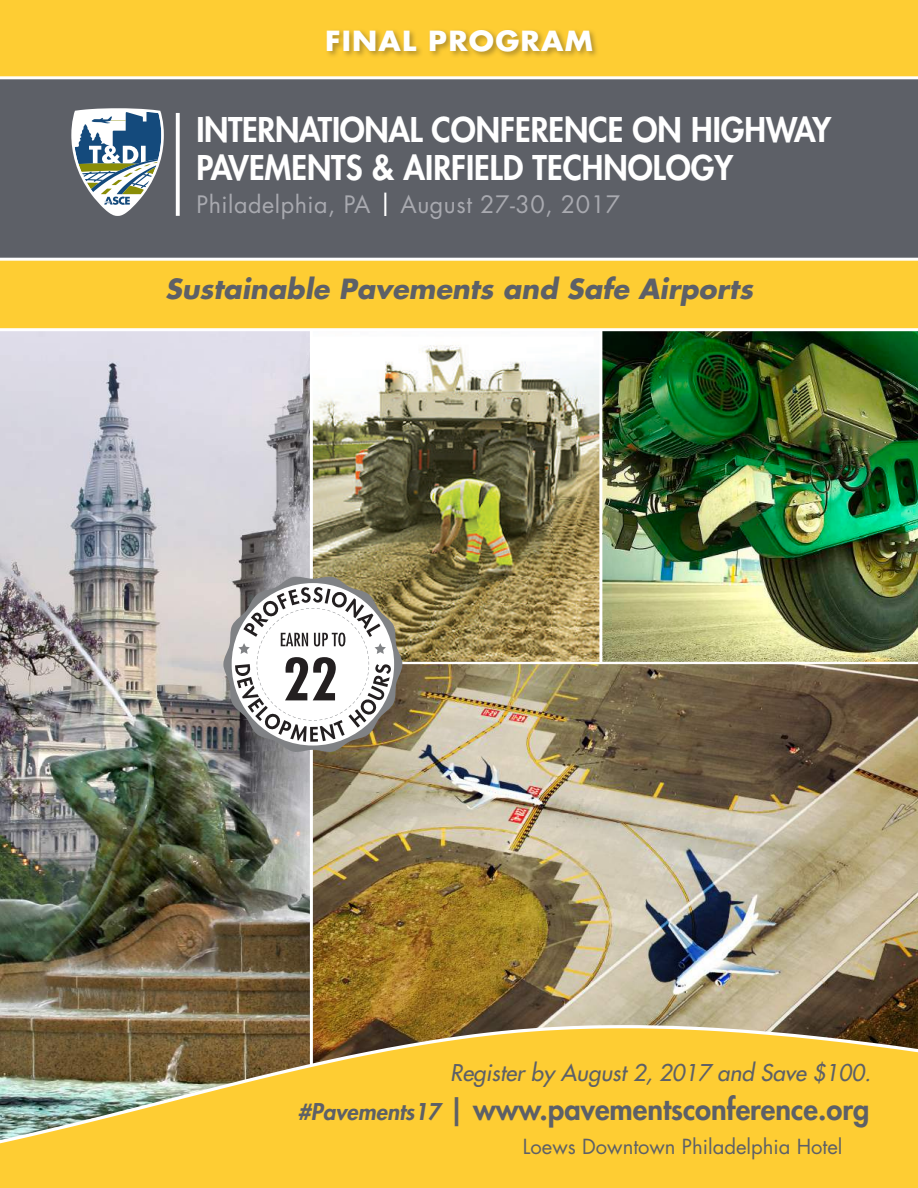
<style>
.page{position:relative;width:918px;height:1188px;background:#fff}
.page>*{position:absolute;margin:0;border:0;box-sizing:border-box;transform-origin:0 0}
.t1{font:700 condensed 56.4px "Futura Std";color:#231f20}
.t2{font:800 33.15px/38px "Futura Std";color:#fff;scale:.96 1}
.t3{font:800 29.1px "Futura Std";color:#5d6067}
.t4{font:italic 700 27.15px "Futura Std";color:#5d6067}
.t5{font:700 27px "Futura Std";letter-spacing:.04em;color:#fff;scale:1.06 1}
.t6{font:23.4px "Futura Std";letter-spacing:.025em;color:#a9aab0}
.t7{font:italic 500 22.5px "Futura Std";color:#5d6067}
.t8{font:20.25px "Futura Std";color:#5d6067}
.s1{font-weight:500;color:#fff}
.s2{font-style:italic;font-size:22.5px}
</style>
<div class="page">
<img style="left:313px;top:345px;width:286px;height:317px">
<img style="left:599px;top:331px;width:319px;height:331px">
<img style="left:313px;top:662px;width:605px;height:361px">
<img style="left:0;top:331px;width:313px;height:692px">
<div style="left:0;top:0;width:918px;height:81px;background:#fecd33"></div>
<div style="left:0;top:76px;width:918px;height:182px;background:#5d6067"></div>
<div style="left:0;top:260px;width:918px;height:69px;background:#fecd33"></div>
<div style="left:325px;top:28px;width:275px;height:31px;background:#231f20;opacity:.35"></div>
<svg style="left:223px;top:577px;width:179px;height:175px"></svg>
<svg style="left:0;top:1023px;width:918px;height:165px;background:#e1b83c"></svg>
<svg style="left:71px;top:108px;width:93px;height:108px"></svg>
<svg style="left:176px;top:113px;width:4px;height:103px"></svg>
<p class="t5" style="left:325px;top:23px;width:254px">FINAL PROGRAM</p>
<p class="t2" style="left:196px;top:111px;width:663px">INTERNATIONAL CONFERENCE ON HIGHWAY<br>PAVEMENTS &amp; AIRFIELD TECHNOLOGY</p>
<p class="t6" style="left:196px;top:189px;width:425px">Philadelphia, PA <span class="s1">|</span> August 27-30, 2017</p>
<p class="t4" style="left:165px;top:271px;width:589px">Sustainable Pavements and Safe Airports</p>
<h1 class="t1" style="left:283px;top:645px;width:57px">22</h1>
<p class="t7" style="left:450px;top:1058px;width:423px">Register by August 2, 2017 and Save $100.</p>
<p class="t3" style="left:298px;top:1091px;width:573px"><span class="s2">#Pavements17</span> | www.pavementsconference.org</p>
<p class="t8" style="left:523px;top:1133px;width:321px">Loews Downtown Philadelphia Hotel</p>
</div>
